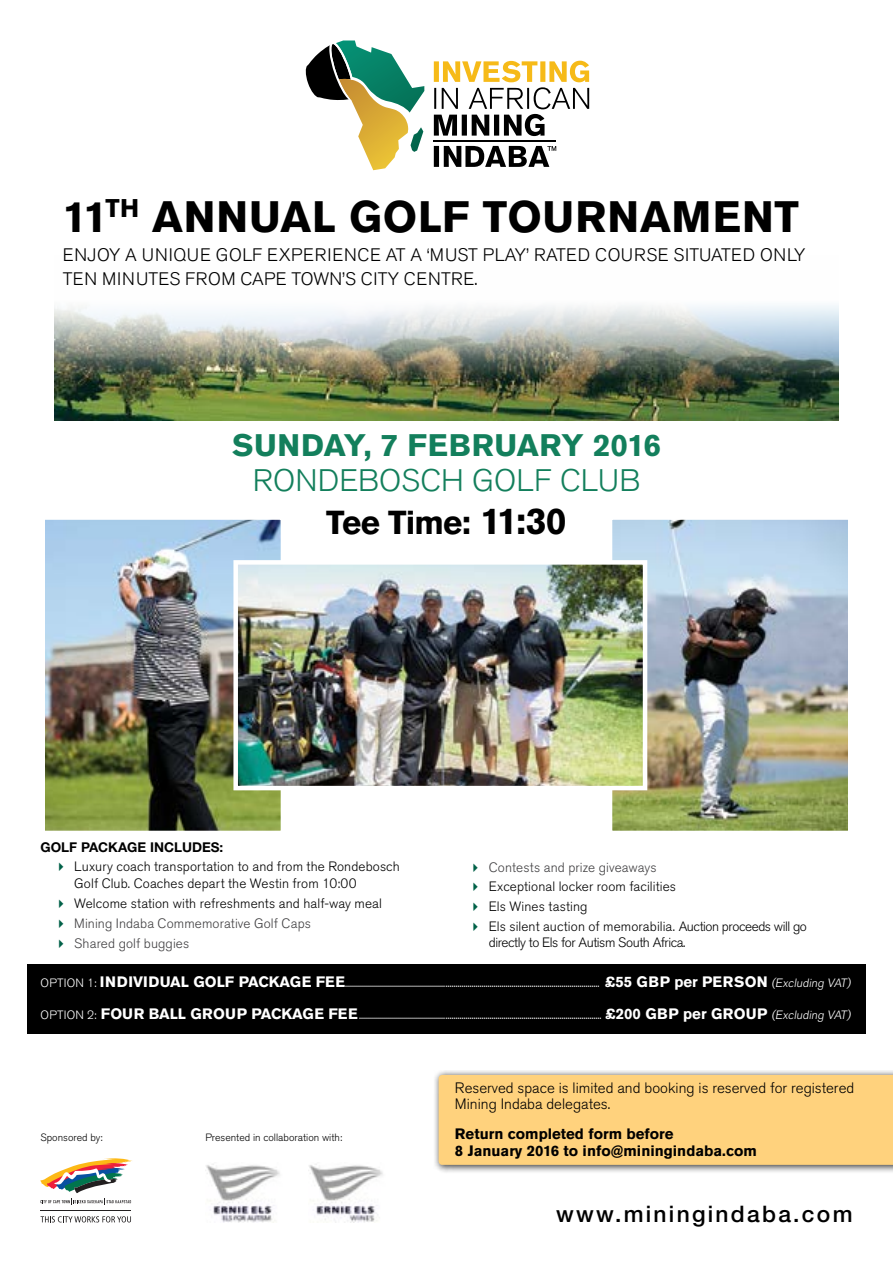
<style>
.page{position:relative;width:893px;height:1263px;background:#fff}
.page>*{position:absolute;margin:0;border:0;box-sizing:border-box;transform-origin:0 0}
.t1{font:700 43.65px "Akzidenz Grotesk Std";letter-spacing:.015em;color:#000}
.t2{font:700 33px "Akzidenz Grotesk Std";letter-spacing:-.025em;color:#000}
.t3{font:700 30.9px "Akzidenz Grotesk Std";letter-spacing:.02em;color:#137f5c}
.t4{font:300 30.9px "Akzidenz Grotesk Std";letter-spacing:.005em;color:#137f5c}
.t5{font:500 22.8px "Helvetica Neue LT Std";letter-spacing:.1em;color:#000}
.t6{font:300 18px/24px "Akzidenz Grotesk Std";letter-spacing:.03em;color:#000}
.t7{font:300 15px/16.5px "Akzidenz Grotesk Std";color:#000}
.t8{font:700 15px/16.5px "Akzidenz Grotesk Std";color:#000}
.t9{font:300 13.5px/19.8px "Akzidenz Grotesk Std";letter-spacing:.005em;color:#000}
.t10{font:300 13.5px/19.8px "Akzidenz Grotesk Std";letter-spacing:.01em;color:#414042}
.t11{font:300 13.5px "Akzidenz Grotesk Std";letter-spacing:-.03em;color:#000}
.t12{font:700 13.5px "Helvetica Neue LT Std";color:#000}
.t13{font:300 12px "Akzidenz Grotesk Std";letter-spacing:.03em;color:#fff}
.t14{font:300 10.5px "Akzidenz Grotesk Std";color:#000}
.s1{font-size:37.05px}
.s2{font-weight:700;font-size:15px}
.s3{font-style:italic}
</style>
<div class="page">
<div style="left:27px;top:964px;width:839px;height:69px;background:#000"></div>
<div style="left:434px;top:1070px;width:459px;height:103px;background:#000;opacity:.75"></div>
<div style="left:439px;top:1075px;width:454px;height:90px;background:#ffd27d"></div>
<svg style="left:434px;top:61px;width:155px;height:75px"></svg>
<hr style="left:433px;top:140px;width:123px;height:1px;background:#000">
<svg style="left:434px;top:146px;width:122px;height:21px"></svg>
<svg style="left:305px;top:40px;width:119px;height:130px"></svg>
<img style="left:54px;top:305px;width:785px;height:115px">
<img style="left:45px;top:520px;width:235px;height:310px">
<div style="left:40px;top:515px;width:245px;height:320px;border:4px solid #fff"></div>
<img style="left:613px;top:520px;width:234px;height:310px">
<div style="left:608px;top:515px;width:244px;height:320px;border:4px solid #fff"></div>
<img style="left:238px;top:565px;width:404px;height:220px">
<div style="left:233px;top:560px;width:414px;height:230px;border:4px solid #fff"></div>
<img style="left:205px;top:1164px;width:75px;height:58px">
<img style="left:308px;top:1164px;width:75px;height:58px">
<svg style="left:41px;top:1216px;width:90px;height:6px"></svg>
<hr style="left:40px;top:1210px;width:91px;height:1px;background:#221f20">
<svg style="left:41px;top:1158px;width:91px;height:47px"></svg>
<h1 class="t1" style="left:63px;top:191px;width:738px">11<sup>TH</sup> ANNUAL GOLF TOURNAMENT</h1>
<h3 class="t6" style="left:63px;top:243px;width:744px">ENJOY A UNIQUE GOLF EXPERIENCE AT A ‘MUST PLAY’ RATED COURSE SITUATED ONLY<br>TEN MINUTES FROM CAPE TOWN’S CITY CENTRE.</h3>
<h3 class="t3" style="left:232px;top:427px;width:430px">SUNDAY, 7 FEBRUARY 2016</h3>
<h3 class="t4" style="left:253px;top:463px;width:389px">RONDEBOSCH GOLF CLUB</h3>
<h2 class="t2" style="left:326px;top:504px;width:242px">Tee Time: <span class="s1">11:30</span></h2>
<p class="t12" style="left:40px;top:838px;width:184px">GOLF PACKAGE INCLUDES:</p>
<p class="t9" style="left:74px;top:859px;width:327px;line-height:16.5px">Luxury coach transportation to and from the Rondebosch<br>Golf Club. Coaches depart the Westin from 10:00</p>
<p class="t9" style="left:74px;top:893px;width:309px">Welcome station with refreshments and half-way meal</p>
<p class="t10" style="left:74px;top:914px;width:238px">Mining Indaba Commemorative Golf Caps<br>Shared golf buggies</p>
<p class="t10" style="left:489px;top:858px;width:169px">Contests and prize giveaways</p>
<p class="t9" style="left:489px;top:877px;width:320px">Exceptional locker room facilities<br>Els Wines tasting<br>Els silent auction of memorabilia. Auction proceeds will go</p>
<p class="t11" style="left:489px;top:935px;width:198px">directly to Els for Autism South Africa.</p>
<p class="t13" style="left:41px;top:976px;width:814px">OPTION 1: <span class="s2">INDIVIDUAL GOLF PACKAGE FEE</span>............................................................................................................................... <span class="s2">£55 GBP per PERSON</span> <span class="s3">(Excluding VAT)</span></p>
<p class="t13" style="left:41px;top:1008px;width:814px">OPTION 2: <span class="s2">FOUR BALL GROUP PACKAGE FEE</span>......................................................................................................................... <span class="s2">£200 GBP per GROUP</span> <span class="s3">(Excluding VAT)</span></p>
<p class="t14" style="left:40px;top:1131px;width:64px">Sponsored by:</p>
<p class="t14" style="left:205px;top:1131px;width:138px">Presented in collaboration with:</p>
<p class="t7" style="left:455px;top:1080px;width:401px">Reserved space is limited and booking is reserved for registered<br>Mining Indaba delegates.</p>
<p class="t8" style="left:455px;top:1126px;width:303px">Return completed form before<br>8 January 2016 to info@miningindaba.com</p>
<h3 class="t5" style="left:556px;top:1201px;width:298px">www.miningindaba.com</h3>
</div>
